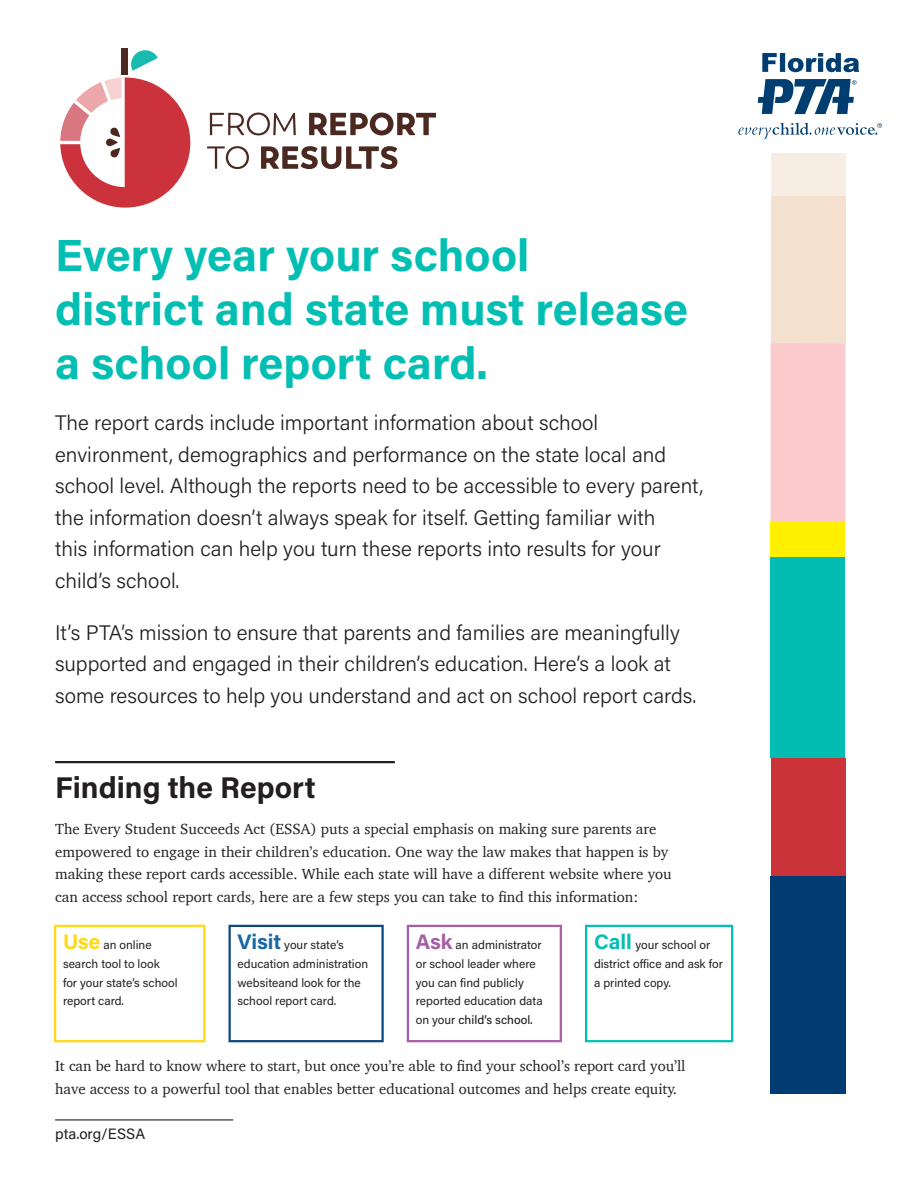
<style>
.page{position:relative;width:918px;height:1188px;background:#fff}
.page>*{position:absolute;margin:0;border:0;box-sizing:border-box;transform-origin:0 0}
.t1{font:700 45px/54px "Acumin Pro";color:#03bfb3}
.t2{font:700 30px "Acumin Pro";color:#231f20}
.t3{font:300 21px/31.5px "Acumin Pro";color:#231f20}
.t4{font:15px/22.5px "Charter";color:#231f20}
.t5{font:15px "Acumin Pro";color:#231f20}
.t6{font:12px/18.8px "Acumin Pro";color:#231f20}
.s1{font-weight:700;font-size:21px;color:#ffd914}
.s2{font-weight:700;font-size:21px;color:#1769a6}
.s3{font-weight:700;font-size:21px;color:#a85ea6}
.s4{font-weight:500}
.s5{font-weight:700;font-size:21px;color:#03bfb3}
</style>
<div class="page">
<svg style="left:210px;top:113px;width:86px;height:22px"></svg>
<svg style="left:309px;top:113px;width:127px;height:22px"></svg>
<svg style="left:207px;top:146px;width:42px;height:23px"></svg>
<svg style="left:261px;top:146px;width:136px;height:23px"></svg>
<svg style="left:131px;top:50px;width:27px;height:21px"></svg>
<div style="left:122px;top:48px;width:6px;height:26px;background:#4b2921"></div>
<svg style="left:60px;top:77px;width:130px;height:131px"></svg>
<hr style="left:55px;top:761px;width:340px;height:2px;background:#231f20">
<hr style="left:55px;top:1119px;width:178px;height:1px;background:#231f20">
<div style="left:54px;top:925px;width:151px;height:117px;border:2px solid #ffd914"></div>
<div style="left:229px;top:925px;width:155px;height:117px;border:2px solid #0d477c"></div>
<div style="left:407px;top:925px;width:155px;height:117px;border:2px solid #a85ea6"></div>
<div style="left:585px;top:925px;width:148px;height:117px;border:2px solid #03bfb3"></div>
<div style="left:771px;top:153px;width:75px;height:44px;background:#f8ede3"></div>
<div style="left:771px;top:197px;width:75px;height:146px;background:#f3e0cf"></div>
<div style="left:771px;top:343px;width:74px;height:178px;background:#facacc"></div>
<div style="left:771px;top:521px;width:74px;height:36px;background:#ffef00"></div>
<div style="left:771px;top:557px;width:74px;height:201px;background:#02beb2"></div>
<div style="left:771px;top:758px;width:75px;height:118px;background:#cb333b"></div>
<div style="left:771px;top:876px;width:75px;height:218px;background:#003c71"></div>
<svg style="left:738px;top:123px;width:144px;height:16px"></svg>
<svg style="left:758px;top:79px;width:99px;height:35px"></svg>
<svg style="left:762px;top:53px;width:97px;height:19px"></svg>
<h1 class="t1" style="left:55px;top:226px;width:635px">Every year your school district and state must release a school report card.</h1>
<p class="t3" style="left:55px;top:407px;width:650px">The report cards include important information about school environment, demographics and performance on the state local and school level. Although the reports need to be accessible to every parent, the information doesn’t always speak for itself. Getting familiar with<br>this information can help you turn these reports into results for your child’s school.</p>
<p class="t3" style="left:55px;top:616px;width:643px">It’s PTA’s mission to ensure that parents and families are meaningfully supported and engaged in their children’s education. Here’s a look at some resources to help you understand and act on school report cards.</p>
<h2 class="t2" style="left:55px;top:767px;width:262px">Finding the Report</h2>
<p class="t4" style="left:55px;top:818px;width:618px">The Every Student Succeeds Act (ESSA) puts a special emphasis on making sure parents are empowered to engage in their children’s education. One way the law makes that happen is by making these report cards accessible. While each state will have a different website where you can access school report cards, here are a few steps you can take to find this information:</p>
<p class="t6" style="left:63px;top:935px;width:116px"><span class="s1">Use</span> an online search tool to look<br>for your state’s school report card.</p>
<p class="t6" style="left:238px;top:935px;width:132px"><span class="s2">Visit</span> your state’s education administration websiteand look for the school report card.</p>
<p class="t6" style="left:416px;top:935px;width:128px"><span class="s3">Ask</span> an administrator or school leader where you can find publicly reported education data on your <span class="s4">child’s school.</span></p>
<p class="t6" style="left:594px;top:935px;width:130px"><span class="s5">Call</span> your school or district office and ask for a printed copy.</p>
<p class="t4" style="left:55px;top:1054px;width:632px">It can be hard to know where to start, but once you’re able to find your school’s report card you’ll have access to a powerful tool that enables better educational outcomes and helps create equity.</p>
<p class="t5" style="left:55px;top:1123px;width:92px">pta.org/ESSA</p>
</div>
